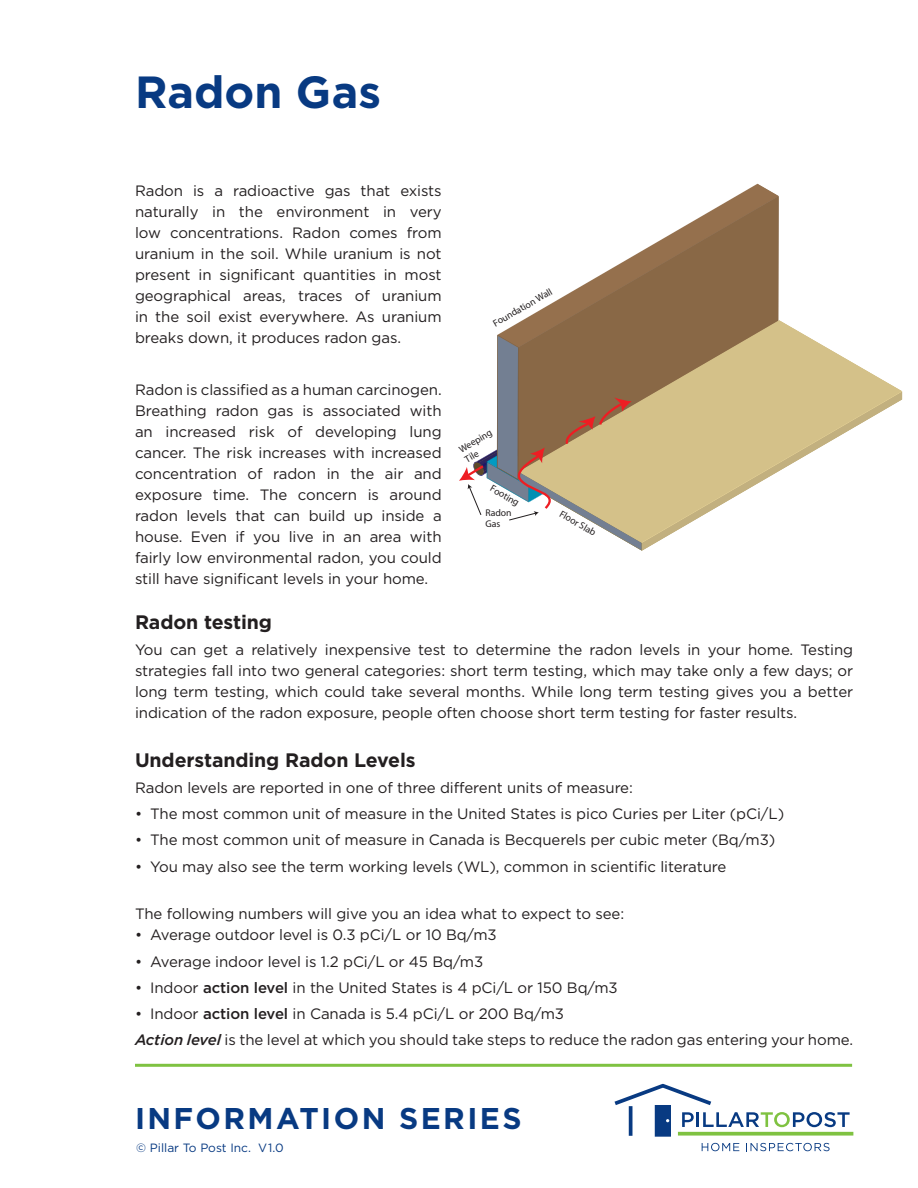
<style>
.page{position:relative;width:918px;height:1188px;background:#fff}
.page>*{position:absolute;margin:0;border:0;box-sizing:border-box;transform-origin:0 0}
.t1{font:700 45px "Gotham";color:#083a82}
.t2{font:700 30px "Gotham";letter-spacing:.08em;color:#083a82}
.t3{font:700 19.5px "Gotham";letter-spacing:-.005em;color:#231f20}
.t4{font:15px/21px "Gotham";letter-spacing:-.005em;color:#231f20;text-align:justify}
.t5{font:12px "Gotham";color:#083a82}
.t6{font:9.75px/11.7px "Myriad";color:#231f20}
.s1{font-weight:500}
.s2{font-weight:500;font-style:italic}
</style>
<div class="page">
<svg style="left:459px;top:184px;width:443px;height:367px"></svg>
<svg style="left:615px;top:1084px;width:235px;height:53px"></svg>
<svg style="left:702px;top:1143px;width:37px;height:8px"></svg>
<svg style="left:746px;top:1143px;width:84px;height:8px"></svg>
<hr style="left:629px;top:1106px;width:3px;height:30px;background:#083a82">
<svg style="left:678px;top:1132px;width:175px;height:4px"></svg>
<hr style="left:135px;top:1064px;width:717px;height:3px;background:#7fc241">
<h1 class="t1" style="left:135px;top:66px;width:247px">Radon Gas</h1>
<p class="t4" style="left:135px;top:180px;width:308px">Radon is a radioactive gas that exists naturally in the environment in very low concentrations. Radon comes from uranium in the soil. While uranium is not present in significant quantities in most geographical areas, traces of uranium in the soil exist everywhere. As uranium breaks down, it produces radon gas.</p>
<p class="t4" style="left:135px;top:379px;width:308px">Radon is classified as a human carcinogen.<br>Breathing radon gas is associated with an increased risk of developing lung cancer. The risk increases with increased concentration of radon in the air and exposure time. The concern is around radon levels that can build up inside a house. Even if you live in an area with fairly low environmental radon, you could still have significant levels in your home.</p>
<h3 class="t3" style="left:135px;top:611px;width:138px">Radon testing</h3>
<p class="t4" style="left:135px;top:639px;width:720px">You can get a relatively inexpensive test to determine the radon levels in your home. Testing strategies fall into two general categories: short term testing, which may take only a few days; or long term testing, which could take several months. While long term testing gives you a better indication of the radon exposure, people often choose short term testing for faster results.</p>
<h3 class="t3" style="left:135px;top:749px;width:282px">Understanding Radon Levels</h3>
<p class="t4" style="left:135px;top:776px;width:499px">Radon levels are reported in one of three different units of measure:</p>
<p class="t4" style="left:135px;top:803px;width:651px">• The most common unit of measure in the United States is pico Curies per Liter (pCi/L)</p>
<p class="t4" style="left:135px;top:829px;width:642px">• The most common unit of measure in Canada is Becquerels per cubic meter (Bq/m3)</p>
<p class="t4" style="left:135px;top:856px;width:593px">• You may also see the term working levels (WL), common in scientific literature</p>
<p class="t4" style="left:135px;top:903px;width:491px">The following numbers will give you an idea what to expect to see:</p>
<p class="t4" style="left:135px;top:924px;width:363px">• Average outdoor level is 0.3 pCi/L or 10 Bq/m3</p>
<p class="t4" style="left:135px;top:950px;width:350px">• Average indoor level is 1.2 pCi/L or 45 Bq/m3</p>
<p class="t4" style="left:135px;top:977px;width:484px">• Indoor <span class="s1">action level</span> in the United States is 4 pCi/L or 150 Bq/m3</p>
<p class="t4" style="left:135px;top:1001px;width:720px;line-height:25.5px">• Indoor <span class="s1">action level</span> in Canada is 5.4 pCi/L or 200 Bq/m3<br><span class="s2">Action level</span> is the level at which you should take steps to reduce the radon gas entering your home.</p>
<p class="t6" style="left:491px;top:319px;width:68px;rotate:-30deg">Foundation Wall</p>
<p class="t6" style="left:457px;top:445px;width:38px;rotate:-30deg">Weeping<br>Tile</p>
<p class="t6" style="left:494px;top:483px;width:33px;rotate:30deg">Footing</p>
<p class="t6" style="left:485px;top:507px;width:28px">Radon<br>Gas</p>
<p class="t6" style="left:563px;top:508px;width:42px;rotate:30deg">Floor Slab</p>
<h2 class="t2" style="left:135px;top:1101px;width:388px">INFORMATION SERIES</h2>
<p class="t5" style="left:136px;top:1142px;width:149px">© Pillar To Post Inc. V1.0</p>
</div>
